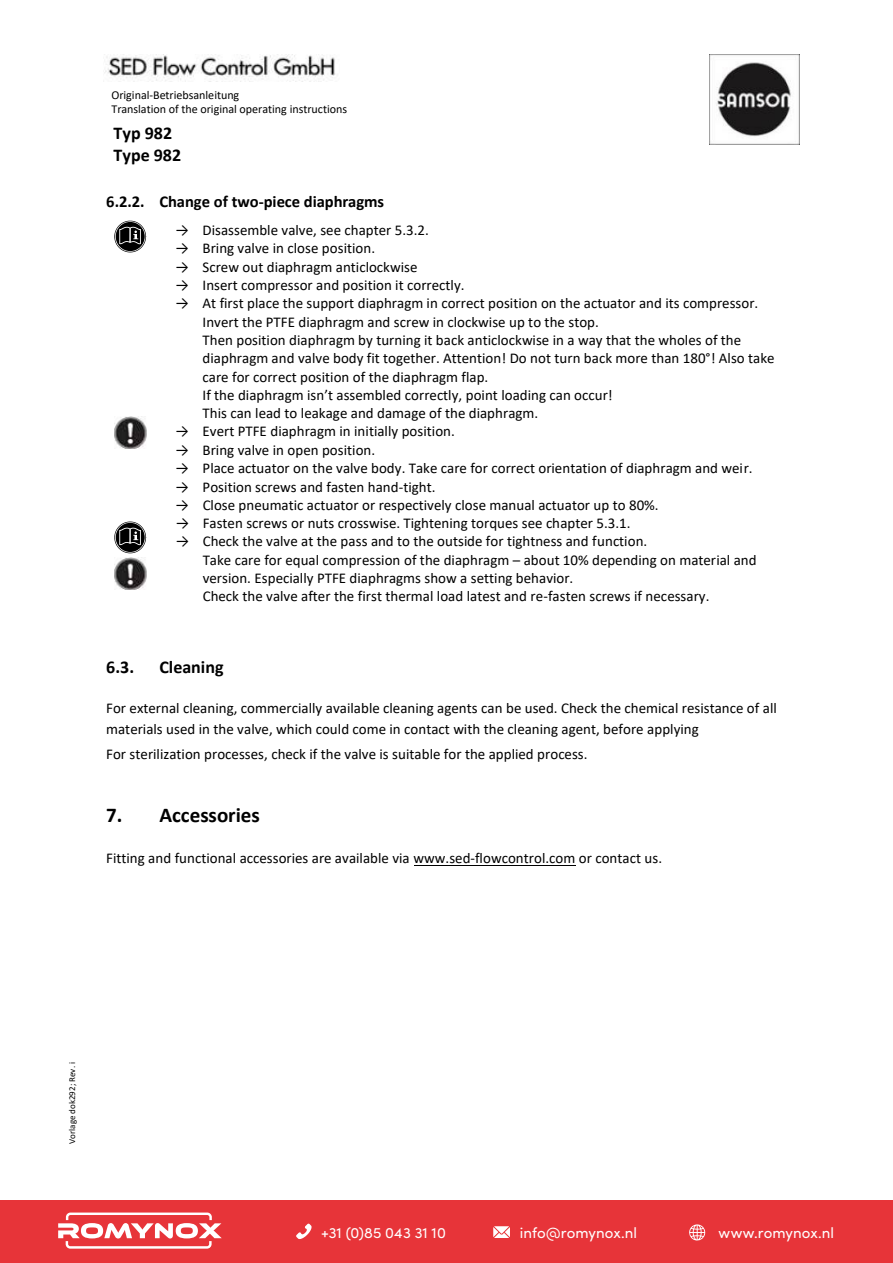
<style>
.page{position:relative;width:893px;height:1263px;background:#fff}
.page>*{position:absolute;margin:0;border:0;box-sizing:border-box;transform-origin:0 0}
.t1{font:700 21px "Calibri";color:#000}
.t2{font:700 18px/22px "Calibri";color:#000}
.t3{font:700 16.5px "Calibri";letter-spacing:-.005em;color:#000}
.t4{font:15px/18.3px "Calibri";color:#000}
.t5{font:15px "Sofia Pro";letter-spacing:.005em;color:#fff}
.t6{font:12px/14.5px "Calibri";letter-spacing:-.005em;color:#000}
.t7{font:9px "Calibri";color:#000}
</style>
<div class="page">
<img style="left:104px;top:55px;width:231px;height:26px">
<img style="left:709px;top:55px;width:90px;height:89px">
<hr style="left:414px;top:865px;width:161px;height:1px;background:#000">
<svg style="left:114px;top:221px;width:32px;height:31px"></svg>
<img style="left:114px;top:417px;width:33px;height:32px">
<svg style="left:114px;top:521px;width:32px;height:32px"></svg>
<img style="left:114px;top:558px;width:33px;height:32px">
<div style="left:0;top:1199px;width:893px;height:64px;background:#e73439"></div>
<svg style="left:58px;top:1212px;width:164px;height:36px"></svg>
<svg style="left:689px;top:1224px;width:16px;height:17px"></svg>
<svg style="left:493px;top:1226px;width:17px;height:12px"></svg>
<svg style="left:296px;top:1223px;width:16px;height:16px"></svg>
<p class="t6" style="left:111px;top:87px;width:237px">Original-Betriebsanleitung<br>Translation of the original operating instructions</p>
<p class="t2" style="left:114px;top:122px;width:69px">Typ 982<br>Type 982</p>
<p class="t3" style="left:106px;top:190px;width:279px">6.2.2. Change of two-piece diaphragms</p>
<p class="t4" style="left:176px;top:220px;width:255px">→ Disassemble valve, see chapter 5.3.2.</p>
<p class="t4" style="left:176px;top:239px;width:201px">→ Bring valve in close position.</p>
<p class="t4" style="left:176px;top:257px;width:243px">→ Screw out diaphragm anticlockwise</p>
<p class="t4" style="left:176px;top:276px;width:291px">→ Insert compressor and position it correctly.</p>
<p class="t4" style="left:203px;top:294px;width:574px;text-indent:-27px">→ At first place the support diaphragm in correct position on the actuator and its compressor.<br>Invert the PTFE diaphragm and screw in clockwise up to the stop.<br>Then position diaphragm by turning it back anticlockwise in a way that the wholes of the diaphragm and valve body fit together. Attention! Do not turn back more than 180°! Also take care for correct position of the diaphragm flap.<br>If the diaphragm isn’t assembled correctly, point loading can occur!<br>This can lead to leakage and damage of the diaphragm.</p>
<p class="t4" style="left:176px;top:422px;width:281px">→ Evert PTFE diaphragm in initially position.</p>
<p class="t4" style="left:176px;top:440px;width:201px">→ Bring valve in open position.</p>
<p class="t4" style="left:176px;top:459px;width:579px">→ Place actuator on the valve body. Take care for correct orientation of diaphragm and weir.</p>
<p class="t4" style="left:176px;top:477px;width:261px">→ Position screws and fasten hand-tight.</p>
<p class="t4" style="left:176px;top:495px;width:484px">→ Close pneumatic actuator or respectively close manual actuator up to 80%.</p>
<p class="t4" style="left:176px;top:514px;width:456px">→ Fasten screws or nuts crosswise. Tightening torques see chapter 5.3.1.</p>
<p class="t4" style="left:203px;top:532px;width:555px;text-indent:-27px">→ Check the valve at the pass and to the outside for tightness and function.<br>Take care for equal compression of the diaphragm – about 10% depending on material and version. Especially PTFE diaphragms show a setting behavior.<br>Check the valve after the first thermal load latest and re-fasten screws if necessary.</p>
<p class="t2" style="left:106px;top:655px;width:30px">6.3.</p>
<p class="t2" style="left:159px;top:655px;width:66px">Cleaning</p>
<p class="t4" style="left:106px;top:697px;width:672px;line-height:21px">For external cleaning, commercially available cleaning agents can be used. Check the chemical resistance of all materials used in the valve, which could come in contact with the cleaning agent, before applying</p>
<p class="t4" style="left:106px;top:745px;width:483px">For sterilization processes, check if the valve is suitable for the applied process.</p>
<h1 class="t1" style="left:106px;top:800px;width:155px">7. Accessories</h1>
<p class="t4" style="left:106px;top:849px;width:557px">Fitting and functional accessories are available via www.sed-flowcontrol.com or contact us.</p>
<p class="t7" style="left:66px;top:1144px;width:83px;rotate:-90deg">Vorlage dok292; Rev. i</p>
<p class="t5" style="left:321px;top:1221px;width:126px">+31 (0)85 043 31 10</p>
<p class="t5" style="left:520px;top:1221px;width:119px">info@romynox.nl</p>
<p class="t5" style="left:718px;top:1221px;width:117px">www.romynox.nl</p>
</div>
